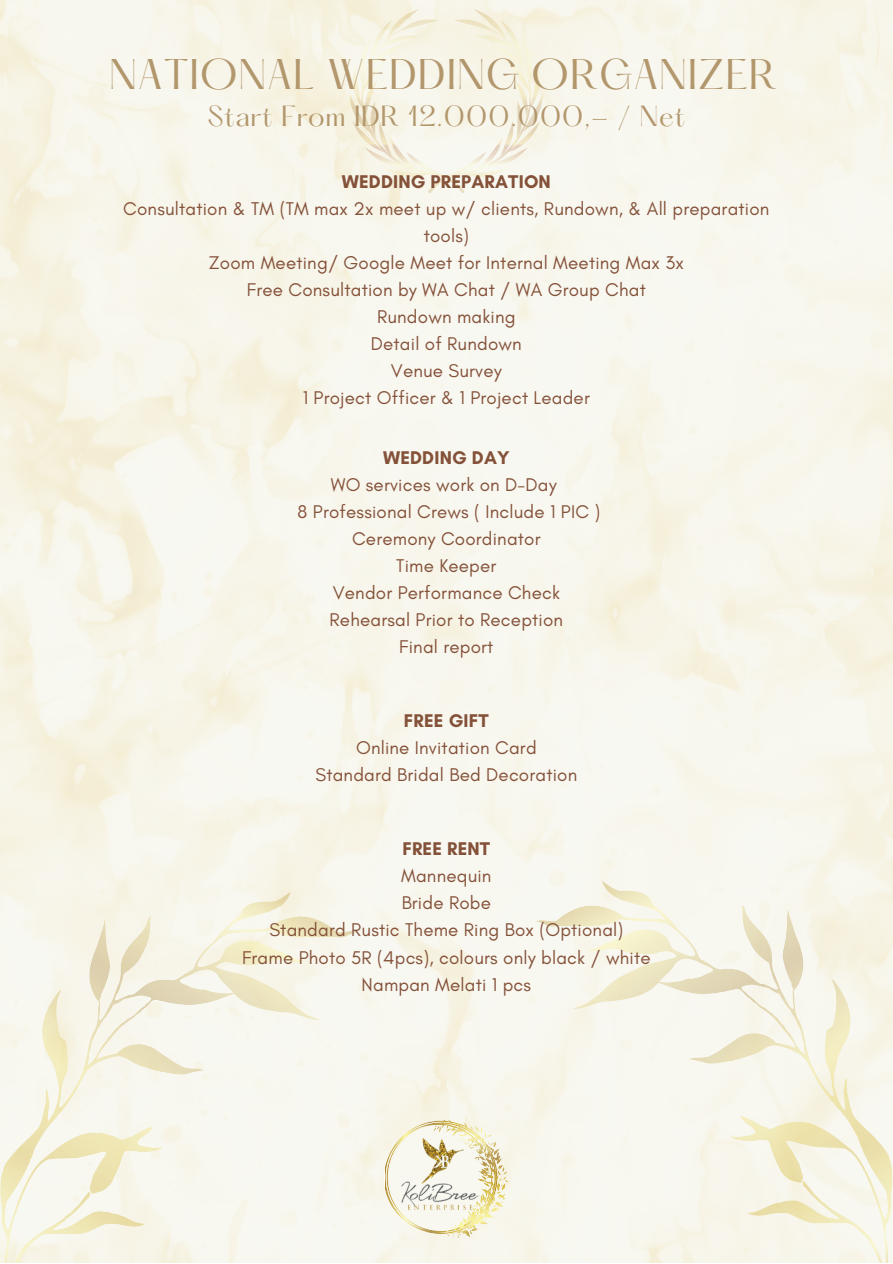
<style>
.page{position:relative;width:893px;height:1264px;background:#fff}
.page>*{position:absolute;margin:0;border:0;box-sizing:border-box;transform-origin:0 0}
.t1{font:37.5px "Hatton";letter-spacing:.02em;color:#b2966c}
.t2{font:25.5px "Hatton";letter-spacing:.02em;color:#b2966c}
.t3{font:18.75px/27px "Glacial Indifference";letter-spacing:.01em;color:#845139;text-align:center}
.t4{font:700 18.75px "Glacial Indifference";letter-spacing:.01em;color:#845139}
</style>
<div class="page">
<img style="left:0;top:0;width:892px;height:1262px">
<svg style="left:174px;top:921px;width:165px;height:82px"></svg>
<svg style="left:349px;top:9px;width:194px;height:184px"></svg>
<svg style="left:553px;top:910px;width:165px;height:82px"></svg>
<svg style="left:384px;top:1119px;width:123px;height:117px"></svg>
<p class="t1" style="left:109px;top:56px;width:669px">NATIONAL WEDDING ORGANIZER</p>
<p class="t2" style="left:207px;top:104px;width:479px">Start From IDR 12.000.000,- / Net</p>
<p class="t4" style="left:342px;top:170px;width:211px">WEDDING PREPARATION</p>
<p class="t3" style="left:123px;top:195px;width:647px">Consultation &amp; TM (TM max 2x meet up w/ clients, Rundown, &amp; All preparation tools)</p>
<p class="t3" style="left:209px;top:249px;width:476px">Zoom Meeting/ Google Meet for Internal Meeting Max 3x</p>
<p class="t3" style="left:247px;top:276px;width:400px">Free Consultation by WA Chat / WA Group Chat</p>
<p class="t3" style="left:377px;top:303px;width:140px">Rundown making</p>
<p class="t3" style="left:371px;top:330px;width:152px">Detail of Rundown</p>
<p class="t3" style="left:391px;top:357px;width:112px">Venue Survey</p>
<p class="t3" style="left:303px;top:384px;width:288px">1 Project Officer &amp; 1 Project Leader</p>
<p class="t4" style="left:383px;top:446px;width:128px">WEDDING DAY</p>
<p class="t3" style="left:331px;top:471px;width:227px">WO services work on D-Day</p>
<p class="t3" style="left:297px;top:498px;width:304px">8 Professional Crews ( Include 1 PIC )</p>
<p class="t3" style="left:352px;top:525px;width:190px">Ceremony Coordinator</p>
<p class="t3" style="left:396px;top:552px;width:102px">Time Keeper</p>
<p class="t3" style="left:333px;top:579px;width:229px">Vendor Performance Check</p>
<p class="t3" style="left:329px;top:606px;width:235px">Rehearsal Prior to Reception</p>
<p class="t3" style="left:399px;top:633px;width:96px">Final report</p>
<p class="t4" style="left:404px;top:709px;width:86px">FREE GIFT</p>
<p class="t3" style="left:356px;top:734px;width:182px">Online Invitation Card</p>
<p class="t3" style="left:315px;top:761px;width:263px">Standard Bridal Bed Decoration</p>
<p class="t4" style="left:402px;top:837px;width:89px">FREE RENT</p>
<p class="t3" style="left:401px;top:862px;width:92px">Mannequin</p>
<p class="t3" style="left:401px;top:889px;width:91px">Bride Robe</p>
<p class="t3" style="left:269px;top:916px;width:355px">Standard Rustic Theme Ring Box (Optional)</p>
<p class="t3" style="left:242px;top:943px;width:410px">Frame Photo 5R (4pcs), colours only black / white</p>
<p class="t3" style="left:361px;top:970px;width:171px">Nampan Melati 1 pcs</p>
</div>
